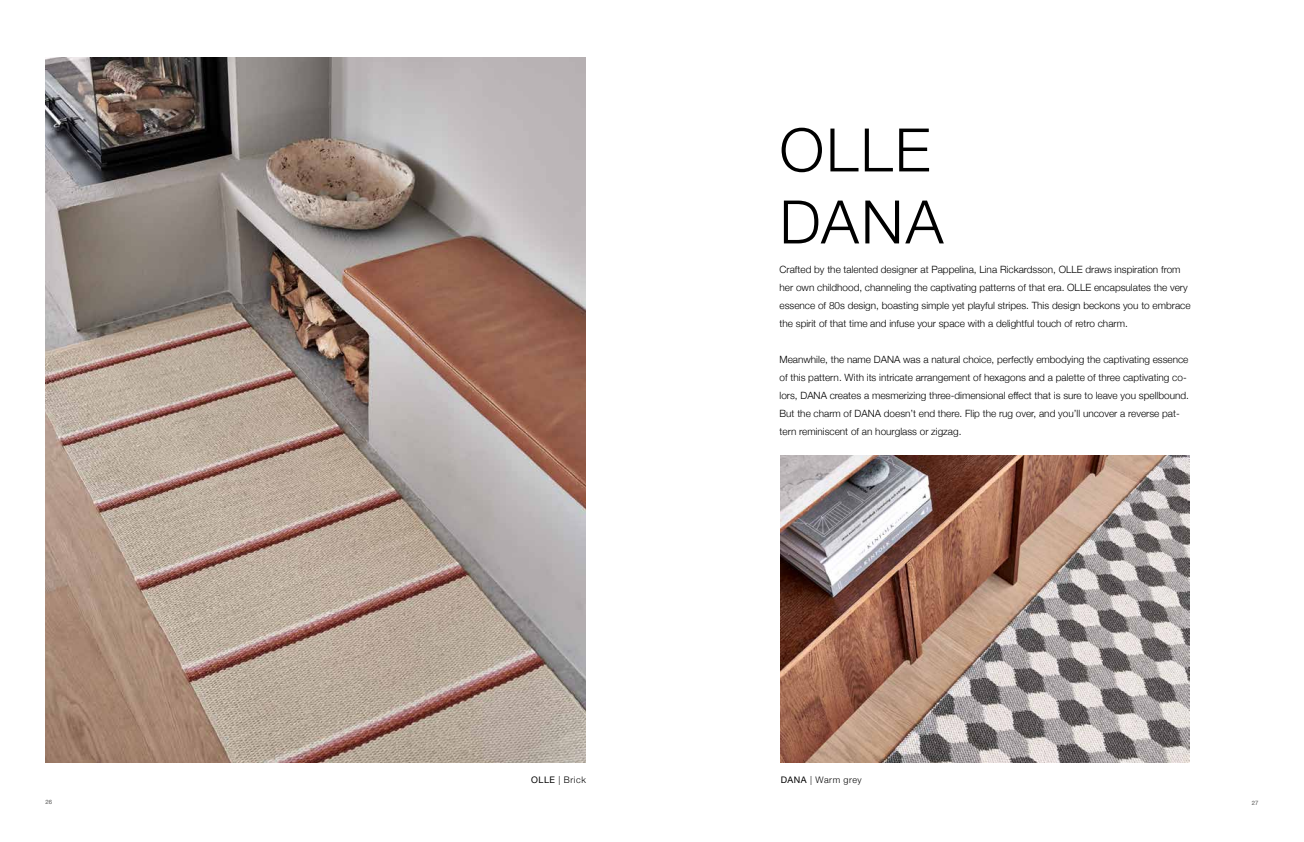
<style>
.page{position:relative;width:1304px;height:842px;background:#fff}
.page>*{position:absolute;margin:0;border:0;box-sizing:border-box;transform-origin:0 0}
.t1{font:300 60px/72px "Helvetica Neue";letter-spacing:.035em;color:#000}
.t2{font:300 10px/18px "Helvetica Neue";color:#000}
.t3{font:300 9px "Helvetica Neue";letter-spacing:.06em;color:#000}
.t4{font:6px "Helvetica Neue";color:#575756}
.s1{font-weight:400}
</style>
<div class="page">
<img style="left:45px;top:58px;width:541px;height:704px">
<img style="left:780px;top:456px;width:410px;height:306px">
<p class="t3" style="left:531px;top:772px;width:56px"><span class="s1">OLLE</span> | Brick</p>
<h1 class="t1" style="left:780px;top:110px;width:165px">OLLE<br>DANA</h1>
<p class="t2" style="left:780px;top:260px;width:413px">Crafted by the talented designer at Pappelina, Lina Rickardsson, OLLE draws inspiration from her own childhood, channeling the captivating patterns of that era. OLLE encapsulates the very essence of 80s design, boasting simple yet playful stripes. This design beckons you to embrace the spirit of that time and infuse your space with a delightful touch of retro charm.</p>
<p class="t2" style="left:780px;top:350px;width:411px">Meanwhile, the name DANA was a natural choice, perfectly embodying the captivating essence of this pattern. With its intricate arrangement of hexagons and a palette of three captivating co&shy;lors, DANA creates a mesmerizing three-dimensional effect that is sure to leave you spellbound.<br>But the charm of DANA doesn’t end there. Flip the rug over, and you’ll uncover a reverse pat&shy;tern reminiscent of an hourglass or zigzag.</p>
<p class="t3" style="left:781px;top:772px;width:83px"><span class="s1">DANA</span> | Warm grey</p>
<p class="t4" style="left:45px;top:797px;width:8px">26</p>
<p class="t4" style="left:1252px;top:798px;width:8px">27</p>
</div>
